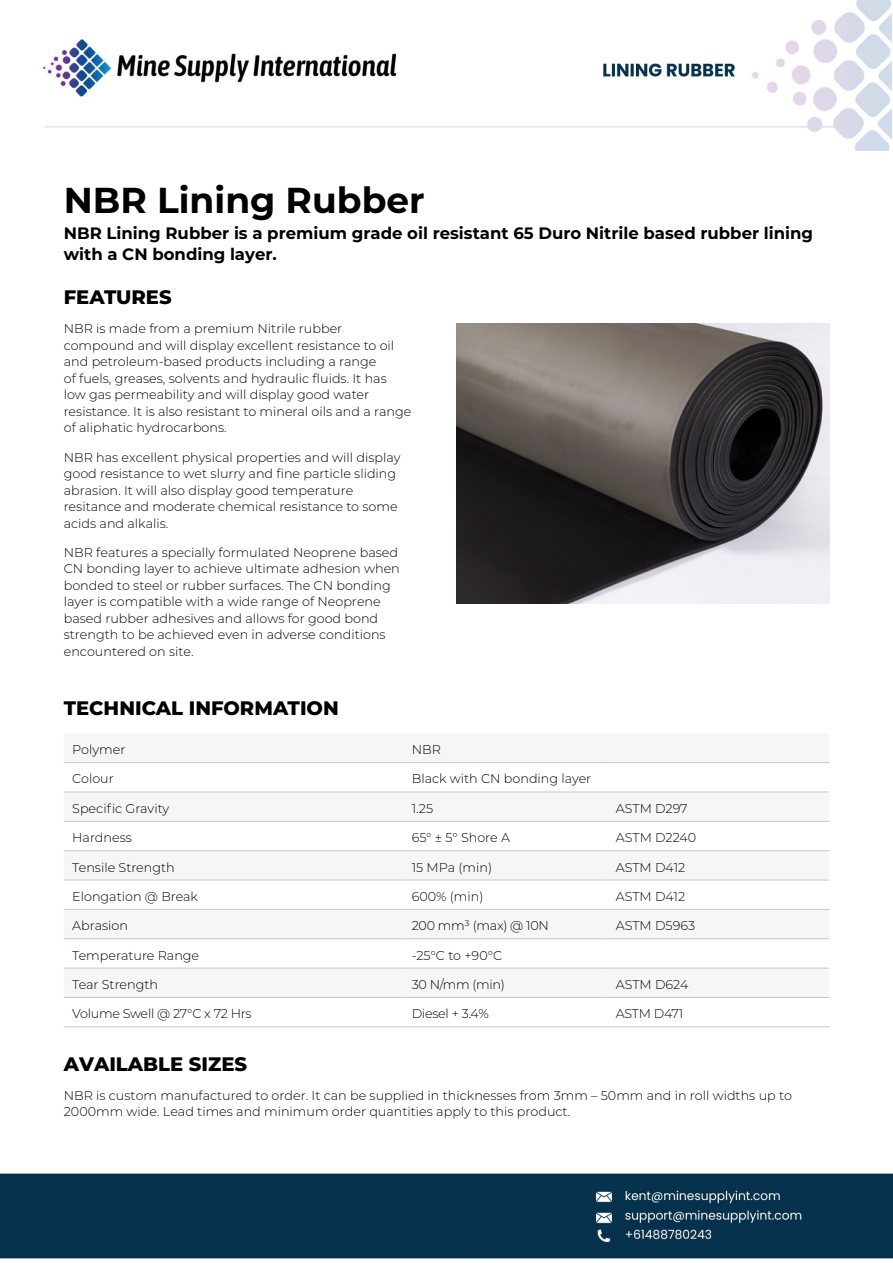
<style>
.page{position:relative;width:893px;height:1263px;background:#fff}
.page>*{position:absolute;margin:0;border:0;box-sizing:border-box;transform-origin:0 0}
.t1{font:700 36px "Montserrat";color:#000}
.t2{font:800 19.5px "Montserrat";color:#000}
.t3{font:700 16.5px/21px "Montserrat";color:#000}
.t4{font:300 12.75px/16.5px "Montserrat";color:#000}
.t5{font:300 12.75px "Montserrat";letter-spacing:-.02em;color:#000}
</style>
<div class="page">
<img style="left:456px;top:323px;width:373px;height:280px">
<svg style="left:64px;top:791px;width:765px;height:206px;fill:#f6f6f6"></svg>
<hr style="left:64px;top:762px;width:339px;height:1px;background:#c7c8ca">
<hr style="left:403px;top:762px;width:204px;height:1px;background:#c7c8ca">
<hr style="left:607px;top:762px;width:222px;height:1px;background:#c7c8ca">
<hr style="left:64px;top:792px;width:339px;height:1px;background:#c7c8ca">
<hr style="left:403px;top:792px;width:204px;height:1px;background:#c7c8ca">
<hr style="left:607px;top:792px;width:222px;height:1px;background:#c7c8ca">
<hr style="left:64px;top:821px;width:339px;height:1px;background:#c7c8ca">
<hr style="left:403px;top:821px;width:204px;height:1px;background:#c7c8ca">
<hr style="left:607px;top:821px;width:222px;height:1px;background:#c7c8ca">
<hr style="left:64px;top:850px;width:339px;height:1px;background:#c7c8ca">
<hr style="left:403px;top:850px;width:204px;height:1px;background:#c7c8ca">
<hr style="left:607px;top:850px;width:222px;height:1px;background:#c7c8ca">
<hr style="left:64px;top:880px;width:339px;height:1px;background:#c7c8ca">
<hr style="left:403px;top:880px;width:204px;height:1px;background:#c7c8ca">
<hr style="left:607px;top:880px;width:222px;height:1px;background:#c7c8ca">
<hr style="left:64px;top:909px;width:339px;height:1px;background:#c7c8ca">
<hr style="left:403px;top:909px;width:204px;height:1px;background:#c7c8ca">
<hr style="left:607px;top:909px;width:222px;height:1px;background:#c7c8ca">
<hr style="left:64px;top:938px;width:339px;height:1px;background:#c7c8ca">
<hr style="left:403px;top:938px;width:204px;height:1px;background:#c7c8ca">
<hr style="left:607px;top:938px;width:222px;height:1px;background:#c7c8ca">
<hr style="left:64px;top:968px;width:339px;height:1px;background:#c7c8ca">
<hr style="left:403px;top:968px;width:204px;height:1px;background:#c7c8ca">
<hr style="left:607px;top:968px;width:222px;height:1px;background:#c7c8ca">
<hr style="left:64px;top:997px;width:339px;height:1px;background:#c7c8ca">
<hr style="left:403px;top:997px;width:204px;height:1px;background:#c7c8ca">
<hr style="left:607px;top:997px;width:222px;height:1px;background:#c7c8ca">
<hr style="left:64px;top:1026px;width:339px;height:1px;background:#c7c8ca">
<hr style="left:403px;top:1026px;width:204px;height:1px;background:#c7c8ca">
<hr style="left:607px;top:1026px;width:222px;height:1px;background:#c7c8ca">
<img style="left:43px;top:0;width:848px;height:151px">
<img style="left:0;top:1173px;width:893px;height:86px">
<h1 class="t1" style="left:64px;top:175px;width:362px">NBR Lining Rubber</h1>
<p class="t3" style="left:64px;top:222px;width:751px">NBR Lining Rubber is a premium grade oil resistant 65 Duro Nitrile based rubber lining with a CN bonding layer.</p>
<h2 class="t2" style="left:64px;top:283px;width:109px">FEATURES</h2>
<p class="t4" style="left:64px;top:320px;width:349px">NBR is made from a premium Nitrile rubber compound and will display excellent resistance to oil and petroleum-based products including a range<br>of fuels, greases, solvents and hydraulic fluids. It has low gas permeability and will display good water resistance. It is also resistant to mineral oils and a range of aliphatic hydrocarbons.</p>
<p class="t4" style="left:64px;top:448px;width:338px">NBR has excellent physical properties and will display good resistance to wet slurry and fine particle sliding abrasion. It will also display good temperature resitance and moderate chemical resistance to some acids and alkalis.</p>
<p class="t4" style="left:64px;top:544px;width:338px">NBR features a specially formulated Neoprene based CN bonding layer to achieve ultimate adhesion when bonded to steel or rubber surfaces. The CN bonding layer is compatible with a wide range of Neoprene based rubber adhesives and allows for good bond strength to be achieved even in adverse conditions encountered on site.</p>
<h2 class="t2" style="left:64px;top:693px;width:277px">TECHNICAL INFORMATION</h2>
<p class="t4" style="left:72px;top:741px;width:55px">Polymer</p>
<p class="t4" style="left:412px;top:741px;width:31px">NBR</p>
<p class="t4" style="left:72px;top:770px;width:43px">Colour</p>
<p class="t4" style="left:412px;top:770px;width:181px">Black with CN bonding layer</p>
<p class="t4" style="left:72px;top:800px;width:99px">Specific Gravity</p>
<p class="t4" style="left:412px;top:800px;width:23px">1.25</p>
<p class="t4" style="left:616px;top:800px;width:73px">ASTM D297</p>
<p class="t4" style="left:72px;top:829px;width:61px">Hardness</p>
<p class="t4" style="left:412px;top:829px;width:100px">65° ± 5° Shore A</p>
<p class="t4" style="left:616px;top:829px;width:82px">ASTM D2240</p>
<p class="t4" style="left:72px;top:858px;width:104px">Tensile Strength</p>
<p class="t4" style="left:412px;top:858px;width:82px">15 MPa (min)</p>
<p class="t4" style="left:616px;top:858px;width:71px">ASTM D412</p>
<p class="t4" style="left:72px;top:888px;width:127px">Elongation @ Break</p>
<p class="t4" style="left:412px;top:888px;width:73px">600% (min)</p>
<p class="t4" style="left:616px;top:888px;width:71px">ASTM D412</p>
<p class="t4" style="left:72px;top:917px;width:57px">Abrasion</p>
<p class="t5" style="left:412px;top:917px;width:139px">200 mm³ (max) @ 10N</p>
<p class="t4" style="left:616px;top:917px;width:81px">ASTM D5963</p>
<p class="t4" style="left:72px;top:946px;width:129px">Temperature Range</p>
<p class="t4" style="left:412px;top:946px;width:92px">-25°C to +90°C</p>
<p class="t4" style="left:72px;top:976px;width:87px">Tear Strength</p>
<p class="t4" style="left:412px;top:976px;width:95px">30 N/mm (min)</p>
<p class="t4" style="left:616px;top:976px;width:74px">ASTM D624</p>
<p class="t5" style="left:72px;top:1005px;width:181px">Volume Swell @ 27°C x 72 Hrs</p>
<p class="t4" style="left:412px;top:1005px;width:79px">Diesel + 3.4%</p>
<p class="t5" style="left:616px;top:1005px;width:69px">ASTM D471</p>
<h2 class="t2" style="left:64px;top:1049px;width:185px">AVAILABLE SIZES</h2>
<p class="t4" style="left:64px;top:1086px;width:730px">NBR is custom manufactured to order. It can be supplied in thicknesses from 3mm – 50mm and in roll widths up to<br>2000mm wide. Lead times and minimum order quantities apply to this product.</p>
</div>
